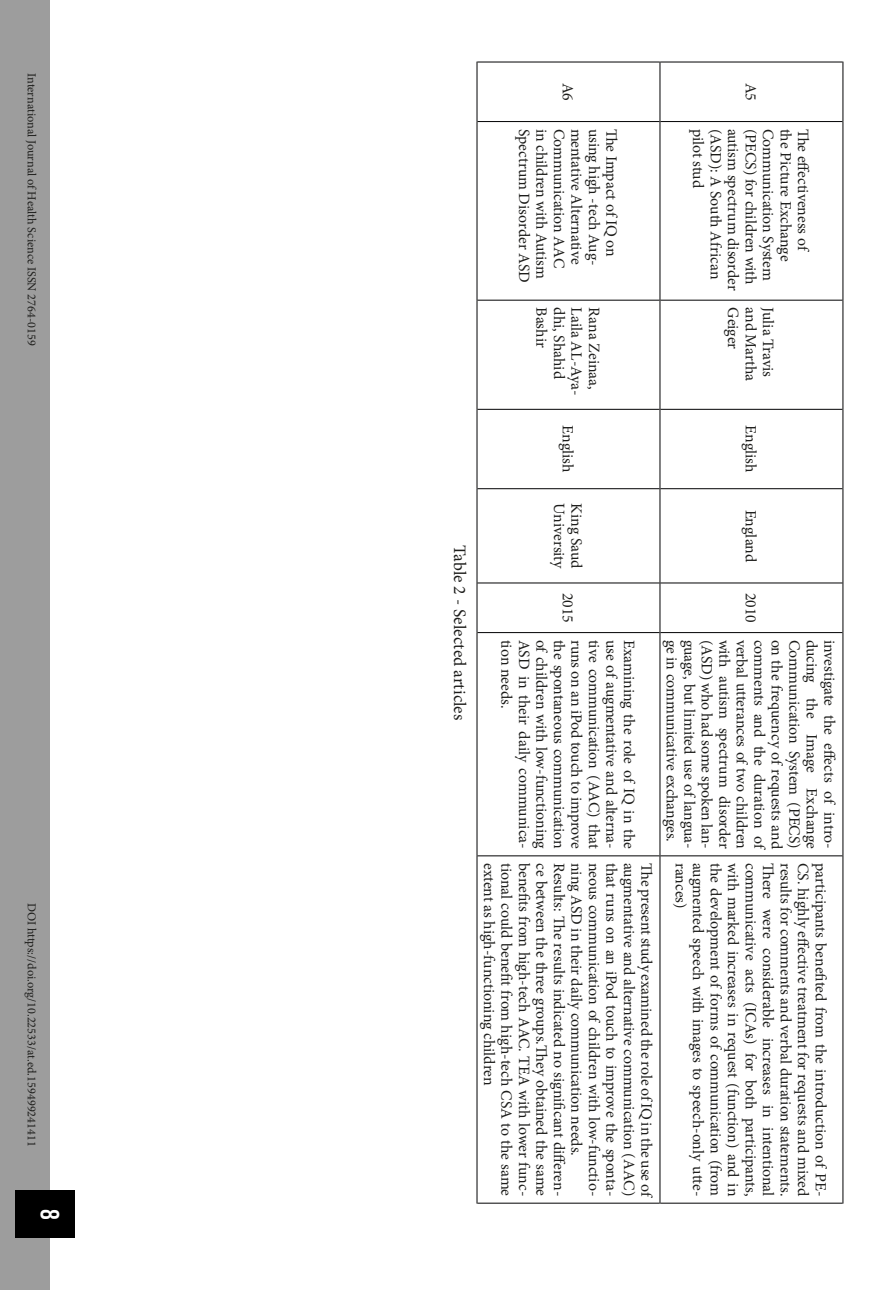
<style>
.page{position:relative;width:893px;height:1290px;background:#fff}
.page>*{position:absolute;margin:0;border:0;box-sizing:border-box;transform-origin:0 0}
.Resumo{font:26.25px "Bebas Kai";color:#fff}
.Info_Imagem{font:17.5px "Minion Pro";color:#1d1d1b}
.Tabela{font:15.75px/17.5px "Minion Pro";color:#1d1d1b}
.Rodapé{font:12.25px "Minion Pro";color:#1d1d1b}
</style>
<div class="page">
<div style="left:0;top:0;width:50px;height:1290px;background:#9d9d9d"></div>
<div style="left:15px;top:1191px;width:59px;height:47px;background:#000"></div>
<hr style="left:842px;top:62px;width:1px;height:60px;background:#020203">
<hr style="left:842px;top:122px;width:1px;height:178px;background:#020203">
<hr style="left:842px;top:300px;width:1px;height:109px;background:#020203">
<hr style="left:842px;top:409px;width:1px;height:80px;background:#020203">
<hr style="left:842px;top:489px;width:1px;height:94px;background:#020203">
<hr style="left:842px;top:583px;width:1px;height:49px;background:#020203">
<hr style="left:842px;top:632px;width:1px;height:224px;background:#020203">
<hr style="left:842px;top:856px;width:1px;height:347px;background:#020203">
<hr style="left:659px;top:62px;width:1px;height:60px;background:#020203">
<hr style="left:659px;top:122px;width:1px;height:178px;background:#020203">
<hr style="left:659px;top:300px;width:1px;height:109px;background:#020203">
<hr style="left:659px;top:409px;width:1px;height:80px;background:#020203">
<hr style="left:659px;top:489px;width:1px;height:94px;background:#020203">
<hr style="left:659px;top:583px;width:1px;height:49px;background:#020203">
<hr style="left:659px;top:632px;width:1px;height:224px;background:#020203">
<hr style="left:659px;top:856px;width:1px;height:347px;background:#020203">
<hr style="left:477px;top:62px;width:1px;height:60px;background:#020203">
<hr style="left:477px;top:122px;width:1px;height:178px;background:#020203">
<hr style="left:477px;top:300px;width:1px;height:109px;background:#020203">
<hr style="left:477px;top:409px;width:1px;height:80px;background:#020203">
<hr style="left:477px;top:489px;width:1px;height:94px;background:#020203">
<hr style="left:477px;top:583px;width:1px;height:49px;background:#020203">
<hr style="left:477px;top:632px;width:1px;height:224px;background:#020203">
<hr style="left:477px;top:856px;width:1px;height:347px;background:#020203">
<hr style="left:660px;top:62px;width:182px;height:1px;background:#020203">
<hr style="left:477px;top:62px;width:182px;height:1px;background:#020203">
<hr style="left:660px;top:121px;width:182px;height:1px;background:#020203">
<hr style="left:660px;top:300px;width:182px;height:1px;background:#020203">
<hr style="left:660px;top:409px;width:182px;height:1px;background:#020203">
<hr style="left:660px;top:488px;width:182px;height:1px;background:#020203">
<hr style="left:660px;top:582px;width:182px;height:1px;background:#020203">
<hr style="left:660px;top:632px;width:182px;height:1px;background:#020203">
<hr style="left:660px;top:855px;width:182px;height:1px;background:#020203">
<hr style="left:660px;top:1203px;width:182px;height:1px;background:#020203">
<hr style="left:477px;top:121px;width:182px;height:1px;background:#020203">
<hr style="left:477px;top:300px;width:182px;height:1px;background:#020203">
<hr style="left:477px;top:409px;width:182px;height:1px;background:#020203">
<hr style="left:477px;top:488px;width:182px;height:1px;background:#020203">
<hr style="left:477px;top:582px;width:182px;height:1px;background:#020203">
<hr style="left:477px;top:632px;width:182px;height:1px;background:#020203">
<hr style="left:477px;top:855px;width:182px;height:1px;background:#020203">
<hr style="left:477px;top:1203px;width:182px;height:1px;background:#020203">
<p class="Rodapé" style="left:40px;top:73px;width:274px;rotate:90deg">International Journal of Health Science ISSN 2764-0159</p>
<p class="Rodapé" style="left:40px;top:902px;width:246px;rotate:90deg">DOI https://doi.org/10.22533/at.ed.159499241411</p>
<p class="Resumo" style="left:64px;top:1209px;width:12px;rotate:90deg">8</p>
<p class="Info_Imagem" style="left:471px;top:545px;width:177px;rotate:90deg">Table 2 - Selected articles</p>
<p class="Tabela" style="left:576px;top:83px;width:20px;rotate:90deg">A6</p>
<p class="Tabela" style="left:533px;top:129px;width:156px;rotate:90deg">Spectrum Disorder ASD</p>
<p class="Tabela" style="left:550px;top:129px;width:152px;rotate:90deg">in children with Autism</p>
<p class="Tabela" style="left:568px;top:129px;width:141px;rotate:90deg">Communication AAC</p>
<p class="Tabela" style="left:585px;top:129px;width:137px;rotate:90deg">mentative Alternative</p>
<p class="Tabela" style="left:585px;top:307px;width:90px;rotate:90deg">Laila AL-Aya-</p>
<p class="Tabela" style="left:603px;top:307px;width:84px;rotate:90deg">Rana Zeinaa,</p>
<p class="Tabela" style="left:603px;top:129px;width:139px;rotate:90deg">using high -tech Aug-</p>
<p class="Tabela" style="left:620px;top:129px;width:130px;rotate:90deg">The Impact of IQ on</p>
<p class="Tabela" style="left:550px;top:307px;width:42px;rotate:90deg">Bashir</p>
<p class="Tabela" style="left:568px;top:307px;width:73px;rotate:90deg">dhi, Shahid</p>
<p class="Tabela" style="left:759px;top:83px;width:20px;rotate:90deg">A5</p>
<p class="Tabela" style="left:707px;top:129px;width:61px;rotate:90deg">pilot stud</p>
<p class="Tabela" style="left:724px;top:129px;width:152px;rotate:90deg">(ASD): A South African</p>
<p class="Tabela" style="left:742px;top:129px;width:164px;rotate:90deg">autism spectrum disorder</p>
<p class="Tabela" style="left:759px;top:129px;width:158px;rotate:90deg">(PECS) for children with</p>
<p class="Tabela" style="left:777px;top:129px;width:154px;rotate:90deg">Communication System</p>
<p class="Tabela" style="left:794px;top:129px;width:134px;rotate:90deg">the Picture Exchange</p>
<p class="Tabela" style="left:812px;top:129px;width:125px;rotate:90deg">The effectiveness of</p>
<p class="Tabela" style="left:742px;top:307px;width:44px;rotate:90deg">Geiger</p>
<p class="Tabela" style="left:759px;top:307px;width:75px;rotate:90deg">and Martha</p>
<p class="Tabela" style="left:777px;top:307px;width:72px;rotate:90deg">Julia Travis</p>
<p class="Tabela" style="left:576px;top:425px;width:49px;rotate:90deg">English</p>
<p class="Tabela" style="left:568px;top:503px;width:67px;rotate:90deg">University</p>
<p class="Tabela" style="left:585px;top:503px;width:66px;rotate:90deg">King Saud</p>
<p class="Tabela" style="left:576px;top:593px;width:32px;rotate:90deg">2015</p>
<p class="Tabela" style="left:515px;top:639px;width:70px;rotate:90deg">tion needs.</p>
<p class="Tabela" style="left:533px;top:639px;width:211px;rotate:90deg">ASD in their daily communica-</p>
<p class="Tabela" style="left:550px;top:639px;width:211px;rotate:90deg">of children with low-functioning</p>
<p class="Tabela" style="left:568px;top:639px;width:211px;rotate:90deg">the spontaneous communication</p>
<p class="Tabela" style="left:585px;top:639px;width:211px;rotate:90deg">runs on an iPod touch to improve</p>
<p class="Tabela" style="left:603px;top:639px;width:211px;rotate:90deg">tive communication (AAC) that</p>
<p class="Tabela" style="left:620px;top:639px;width:211px;rotate:90deg">use of augmentative and alterna-</p>
<p class="Tabela" style="left:638px;top:639px;width:211px;rotate:90deg">Examining the role of IQ in the</p>
<p class="Tabela" style="left:533px;top:863px;width:335px;rotate:90deg">benefits from high-tech AAC. TEA with lower func-</p>
<p class="Tabela" style="left:550px;top:863px;width:335px;rotate:90deg">ce between the three groups.They obtained the same</p>
<p class="Tabela" style="left:498px;top:863px;width:224px;rotate:90deg">extent as high-functioning children</p>
<p class="Tabela" style="left:515px;top:863px;width:335px;rotate:90deg">tional could benefit from high-tech CSA to the same</p>
<p class="Tabela" style="left:620px;top:863px;width:335px;rotate:90deg">that runs on an iPod touch to improve the sponta-</p>
<p class="Tabela" style="left:638px;top:863px;width:335px;rotate:90deg">augmentative and alternative communication (AAC)</p>
<p class="Tabela" style="left:655px;top:863px;width:336px;rotate:90deg">The present study examined the role of IQ in the use of</p>
<p class="Tabela" style="left:568px;top:863px;width:335px;rotate:90deg">Results: The results indicated no significant differen-</p>
<p class="Tabela" style="left:585px;top:863px;width:295px;rotate:90deg">ning ASD in their daily communication needs.</p>
<p class="Tabela" style="left:603px;top:863px;width:335px;rotate:90deg">neous communication of children with low-functio-</p>
<p class="Tabela" style="left:759px;top:425px;width:49px;rotate:90deg">English</p>
<p class="Tabela" style="left:759px;top:509px;width:54px;rotate:90deg">England</p>
<p class="Tabela" style="left:759px;top:593px;width:32px;rotate:90deg">2010</p>
<p class="Tabela" style="left:716px;top:639px;width:211px;rotate:90deg">(ASD) who had some spoken lan-</p>
<p class="Tabela" style="left:733px;top:639px;width:211px;rotate:90deg">with autism spectrum disorder</p>
<p class="Tabela" style="left:751px;top:639px;width:211px;rotate:90deg">verbal utterances of two children</p>
<p class="Tabela" style="left:768px;top:639px;width:212px;rotate:90deg">comments and the duration of</p>
<p class="Tabela" style="left:786px;top:639px;width:211px;rotate:90deg">on the frequency of requests and</p>
<p class="Tabela" style="left:803px;top:639px;width:211px;rotate:90deg">Communication System (PECS)</p>
<p class="Tabela" style="left:821px;top:639px;width:211px;rotate:90deg">ducing the Image Exchange</p>
<p class="Tabela" style="left:698px;top:639px;width:211px;rotate:90deg">guage, but limited use of langua&shy;ge in communicative exchanges.</p>
<p class="Tabela" style="left:838px;top:639px;width:211px;rotate:90deg">investigate the effects of intro-</p>
<p class="Tabela" style="left:707px;top:863px;width:335px;rotate:90deg">augmented speech with images to speech-only utte-</p>
<p class="Tabela" style="left:724px;top:863px;width:335px;rotate:90deg">the development of forms of communication (from</p>
<p class="Tabela" style="left:742px;top:863px;width:335px;rotate:90deg">with marked increases in request (function) and in</p>
<p class="Tabela" style="left:759px;top:863px;width:335px;rotate:90deg">communicative acts (ICAs) for both participants,</p>
<p class="Tabela" style="left:777px;top:863px;width:335px;rotate:90deg">There were considerable increases in intentional</p>
<p class="Tabela" style="left:794px;top:863px;width:335px;rotate:90deg">results for comments and verbal duration statements.</p>
<p class="Tabela" style="left:812px;top:863px;width:335px;rotate:90deg">CS. highly effective treatment for requests and mixed</p>
<p class="Tabela" style="left:829px;top:863px;width:335px;rotate:90deg">participants benefited from the introduction of PE-</p>
<p class="Tabela" style="left:689px;top:863px;width:47px;rotate:90deg">rances)</p>
</div>
